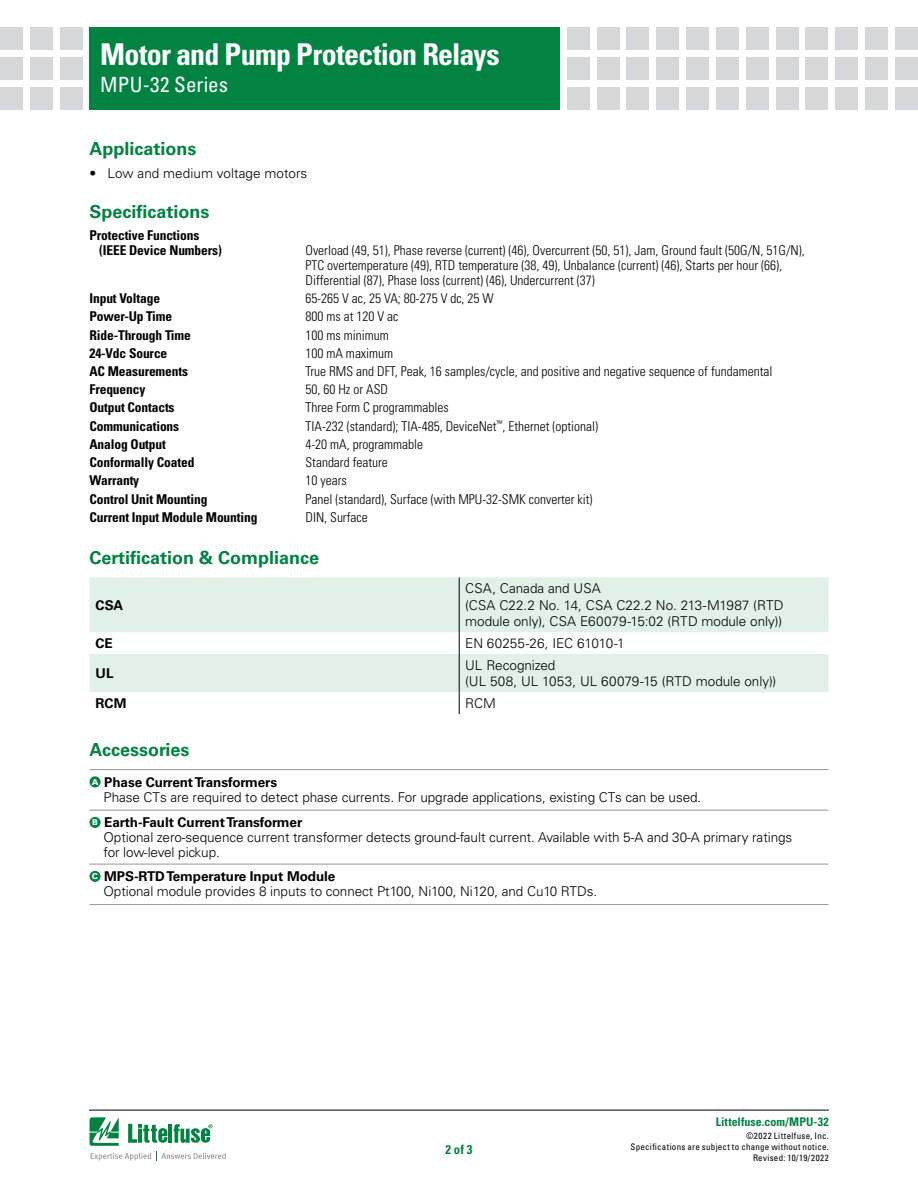
<style>
.page{position:relative;width:918px;height:1188px;background:#fff}
.page>*{position:absolute;margin:0;border:0;box-sizing:border-box;transform-origin:0 0}
.t1{font:700 condensed 30px "Univers LT Std";letter-spacing:-.02em;color:#fff}
.t2{font:condensed 21px "Univers LT Std";letter-spacing:.005em;color:#fff}
.FACTS_HEAD{font:700 18px "Univers LT Std";color:#028342}
.Specifications_Neste{font:300 condensed 13.5px/15px "Univers LT Std";color:#000}
.Accessories_indent_b{font:300 13.5px/15px "Univers LT Std";letter-spacing:-.005em;color:#000}
.Specifications_Neste-2{font:700 condensed 13.5px/15px "Univers LT Std";letter-spacing:-.01em;color:#000}
.Body_1{font:300 13.5px/16.5px "Univers LT Std";color:#000}
.Body_1-2{font:700 13.5px "Univers LT Std";letter-spacing:.005em;color:#000}
.t3{font:700 condensed 12.75px "Univers LT Std";color:#028342}
.t4{font:700 condensed 12px "Univers LT Std";letter-spacing:.005em;color:#028342}
.t5{font:condensed 9px/10.8px "Univers LT Std";letter-spacing:.03em;color:#000;text-align:right}
.Body_text{font:900 8.1px "Univers LT Std";color:#fff}
.s1{font-weight:700}
</style>
<div class="page">
<hr style="left:89px;top:1110px;width:740px;height:1px;background:#000">
<svg style="left:90px;top:1117px;width:136px;height:44px"></svg>
<div style="left:90px;top:27px;width:470px;height:82px;background:#028342"></div>
<div style="left:60px;top:27px;width:23px;height:23px;background:#d5d7d8"></div>
<div style="left:60px;top:57px;width:23px;height:23px;background:#d5d7d8"></div>
<div style="left:60px;top:87px;width:23px;height:22px;background:#d5d7d8"></div>
<div style="left:30px;top:27px;width:23px;height:23px;background:#d5d7d8"></div>
<div style="left:30px;top:57px;width:23px;height:23px;background:#d5d7d8"></div>
<div style="left:30px;top:87px;width:23px;height:22px;background:#d5d7d8"></div>
<div style="left:0;top:27px;width:23px;height:23px;background:#d5d7d8"></div>
<div style="left:0;top:57px;width:23px;height:23px;background:#d5d7d8"></div>
<div style="left:0;top:87px;width:23px;height:22px;background:#d5d7d8"></div>
<div style="left:567px;top:27px;width:23px;height:23px;background:#d5d7d8"></div>
<div style="left:567px;top:57px;width:23px;height:23px;background:#d5d7d8"></div>
<div style="left:567px;top:87px;width:23px;height:22px;background:#d5d7d8"></div>
<div style="left:597px;top:27px;width:23px;height:23px;background:#d5d7d8"></div>
<div style="left:597px;top:57px;width:23px;height:23px;background:#d5d7d8"></div>
<div style="left:597px;top:87px;width:23px;height:22px;background:#d5d7d8"></div>
<div style="left:627px;top:27px;width:22px;height:23px;background:#d5d7d8"></div>
<div style="left:627px;top:57px;width:22px;height:23px;background:#d5d7d8"></div>
<div style="left:627px;top:87px;width:22px;height:22px;background:#d5d7d8"></div>
<div style="left:656px;top:27px;width:23px;height:23px;background:#d5d7d8"></div>
<div style="left:656px;top:57px;width:23px;height:23px;background:#d5d7d8"></div>
<div style="left:656px;top:87px;width:23px;height:22px;background:#d5d7d8"></div>
<div style="left:686px;top:27px;width:23px;height:23px;background:#d5d7d8"></div>
<div style="left:686px;top:57px;width:23px;height:23px;background:#d5d7d8"></div>
<div style="left:686px;top:87px;width:23px;height:22px;background:#d5d7d8"></div>
<div style="left:716px;top:27px;width:23px;height:23px;background:#d5d7d8"></div>
<div style="left:716px;top:57px;width:23px;height:23px;background:#d5d7d8"></div>
<div style="left:716px;top:87px;width:23px;height:22px;background:#d5d7d8"></div>
<div style="left:746px;top:27px;width:23px;height:23px;background:#d5d7d8"></div>
<div style="left:746px;top:57px;width:23px;height:23px;background:#d5d7d8"></div>
<div style="left:746px;top:87px;width:23px;height:22px;background:#d5d7d8"></div>
<div style="left:805px;top:27px;width:23px;height:23px;background:#d5d7d8"></div>
<div style="left:805px;top:57px;width:23px;height:23px;background:#d5d7d8"></div>
<div style="left:805px;top:87px;width:23px;height:22px;background:#d5d7d8"></div>
<div style="left:776px;top:27px;width:22px;height:23px;background:#d5d7d8"></div>
<div style="left:776px;top:57px;width:22px;height:23px;background:#d5d7d8"></div>
<div style="left:776px;top:87px;width:22px;height:22px;background:#d5d7d8"></div>
<div style="left:835px;top:27px;width:23px;height:23px;background:#d5d7d8"></div>
<div style="left:835px;top:57px;width:23px;height:23px;background:#d5d7d8"></div>
<div style="left:835px;top:87px;width:23px;height:22px;background:#d5d7d8"></div>
<div style="left:865px;top:27px;width:23px;height:23px;background:#d5d7d8"></div>
<div style="left:865px;top:57px;width:23px;height:23px;background:#d5d7d8"></div>
<div style="left:865px;top:87px;width:23px;height:22px;background:#d5d7d8"></div>
<div style="left:895px;top:27px;width:23px;height:23px;background:#d5d7d8"></div>
<div style="left:895px;top:57px;width:23px;height:23px;background:#d5d7d8"></div>
<div style="left:895px;top:87px;width:23px;height:22px;background:#d5d7d8"></div>
<svg style="left:90px;top:577px;width:738px;height:115px;fill:#e1f0e8"></svg>
<hr style="left:459px;top:577px;width:1px;height:55px;background:#000">
<svg style="left:459px;top:632px;width:1px;height:22px"></svg>
<hr style="left:459px;top:654px;width:1px;height:38px;background:#000">
<svg style="left:459px;top:692px;width:1px;height:22px"></svg>
<hr style="left:90px;top:810px;width:738px;height:1px;background:#939598">
<hr style="left:90px;top:864px;width:738px;height:1px;background:#939598">
<hr style="left:90px;top:904px;width:738px;height:1px;background:#939598">
<hr style="left:90px;top:769px;width:738px;height:1px;background:#939598">
<div style="left:90px;top:776px;width:11px;height:11px;background:#028342;border-radius:50%"></div>
<div style="left:90px;top:817px;width:11px;height:11px;background:#028342;border-radius:50%"></div>
<div style="left:90px;top:871px;width:11px;height:11px;background:#028342;border-radius:50%"></div>
<h1 class="t1" style="left:100px;top:36px;width:401px">Motor and Pump Protection Relays</h1>
<h2 class="t2" style="left:100px;top:71px;width:129px">MPU-32 Series</h2>
<p class="FACTS_HEAD" style="left:90px;top:138px;width:109px">Applications</p>
<p class="Accessories_indent_b" style="left:90px;top:166px;width:219px">• Low and medium voltage motors</p>
<p class="FACTS_HEAD" style="left:90px;top:201px;width:122px">Specifications</p>
<p class="Specifications_Neste-2" style="left:99px;top:227px;width:124px;text-indent:-10px">Protective Functions (IEEE Device Numbers)</p>
<p class="Specifications_Neste" style="left:306px;top:243px;width:501px">Overload (49, 51), Phase reverse (current) (46), Overcurrent (50, 51), Jam, Ground fault (50G/N, 51G/N),<br>PTC overtemperature (49), RTD temperature (38, 49), Unbalance (current) (46), Starts per hour (66),<br>Differential (87), Phase loss (current) (46), Undercurrent (37)</p>
<p class="Specifications_Neste-2" style="left:90px;top:291px;width:72px">Input Voltage</p>
<p class="Specifications_Neste" style="left:306px;top:291px;width:190px">65-265 V ac, 25 VA; 80-275 V dc, 25 W</p>
<p class="Specifications_Neste-2" style="left:90px;top:309px;width:84px">Power-Up Time</p>
<p class="Specifications_Neste" style="left:306px;top:309px;width:94px">800 ms at 120 V ac</p>
<p class="Specifications_Neste-2" style="left:90px;top:327px;width:103px">Ride-Through Time</p>
<p class="Specifications_Neste" style="left:306px;top:327px;width:85px">100 ms minimum</p>
<p class="Specifications_Neste-2" style="left:90px;top:345px;width:79px">24-Vdc Source</p>
<p class="Specifications_Neste" style="left:306px;top:345px;width:89px">100 mA maximum</p>
<p class="Specifications_Neste-2" style="left:90px;top:364px;width:100px">AC Measurements</p>
<p class="Specifications_Neste" style="left:306px;top:364px;width:469px">True RMS and DFT, Peak, 16 samples/cycle, and positive and negative sequence of fundamental</p>
<p class="Specifications_Neste-2" style="left:90px;top:382px;width:57px">Frequency</p>
<p class="Specifications_Neste" style="left:306px;top:382px;width:84px">50, 60 Hz or ASD</p>
<p class="Specifications_Neste-2" style="left:90px;top:400px;width:87px">Output Contacts</p>
<p class="Specifications_Neste" style="left:306px;top:400px;width:145px">Three Form C programmables</p>
<p class="Specifications_Neste-2" style="left:90px;top:418px;width:91px">Communications</p>
<p class="Specifications_Neste" style="left:306px;top:418px;width:294px">TIA-232 (standard); TIA-485, DeviceNet<sup>™</sup>, Ethernet (optional)</p>
<p class="Specifications_Neste-2" style="left:90px;top:437px;width:78px">Analog Output</p>
<p class="Specifications_Neste" style="left:306px;top:437px;width:119px">4-20 mA, programmable</p>
<p class="Specifications_Neste-2" style="left:90px;top:455px;width:106px">Conformally Coated</p>
<p class="Specifications_Neste" style="left:306px;top:455px;width:84px">Standard feature</p>
<p class="Specifications_Neste-2" style="left:90px;top:473px;width:51px">Warranty</p>
<p class="Specifications_Neste" style="left:306px;top:473px;width:43px">10 years</p>
<p class="Specifications_Neste-2" style="left:90px;top:491px;width:120px">Control Unit Mounting</p>
<p class="Specifications_Neste" style="left:306px;top:491px;width:289px">Panel (standard), Surface (with MPU-32-SMK converter kit)</p>
<p class="Specifications_Neste-2" style="left:90px;top:510px;width:169px">Current Input Module Mounting</p>
<p class="Specifications_Neste" style="left:306px;top:510px;width:64px">DIN, Surface</p>
<p class="FACTS_HEAD" style="left:90px;top:547px;width:231px">Certification &amp; Compliance</p>
<p class="Body_1-2" style="left:96px;top:597px;width:29px">CSA</p>
<p class="Body_1" style="left:465px;top:580px;width:320px">CSA, Canada and USA<br>(CSA C22.2 No. 14, CSA C22.2 No. 213-M1987 (RTD module only), CSA E60079-15:02 (RTD module only))</p>
<p class="Body_1-2" style="left:96px;top:635px;width:19px">CE</p>
<p class="Body_1" style="left:465px;top:635px;width:161px">EN 60255-26, IEC 61010-1</p>
<p class="Body_1-2" style="left:96px;top:665px;width:20px">UL</p>
<p class="Body_1" style="left:465px;top:657px;width:313px">UL Recognized<br>(UL 508, UL 1053, UL 60079-15 (RTD module only))</p>
<p class="Body_1-2" style="left:96px;top:695px;width:32px">RCM</p>
<p class="Body_1" style="left:465px;top:695px;width:32px">RCM</p>
<p class="FACTS_HEAD" style="left:90px;top:739px;width:101px">Accessories</p>
<p class="Body_text" style="left:92px;top:777px;width:8px">A</p>
<p class="Accessories_indent_b" style="left:104px;top:775px;width:599px"><span class="s1">Phase Current Transformers<br></span>Phase CTs are required to detect phase currents. For upgrade applications, existing CTs can be used.</p>
<p class="Body_text" style="left:92px;top:817px;width:7px">B</p>
<p class="Accessories_indent_b" style="left:104px;top:815px;width:690px"><span class="s1">Earth-Fault Current Transformer<br></span>Optional zero-sequence current transformer detects ground-fault current. Available with 5-A and 30-A primary ratings for low-level pickup.</p>
<p class="Body_text" style="left:92px;top:871px;width:8px">C</p>
<p class="Accessories_indent_b" style="left:104px;top:869px;width:495px"><span class="s1">MPS-RTD Temperature Input Module<br></span>Optional module provides 8 inputs to connect Pt100, Ni100, Ni120, and Cu10 RTDs.</p>
<p class="t3" style="left:445px;top:1142px;width:29px">2 of 3</p>
<p class="t4" style="left:716px;top:1115px;width:115px">Littelfuse.com/MPU-32</p>
<p class="t5" style="left:631px;top:1131px;width:200px">©2022 Littelfuse, Inc.<br>Specifications are subject to change without notice.<br>Revised: 10/19/2022</p>
</div>
